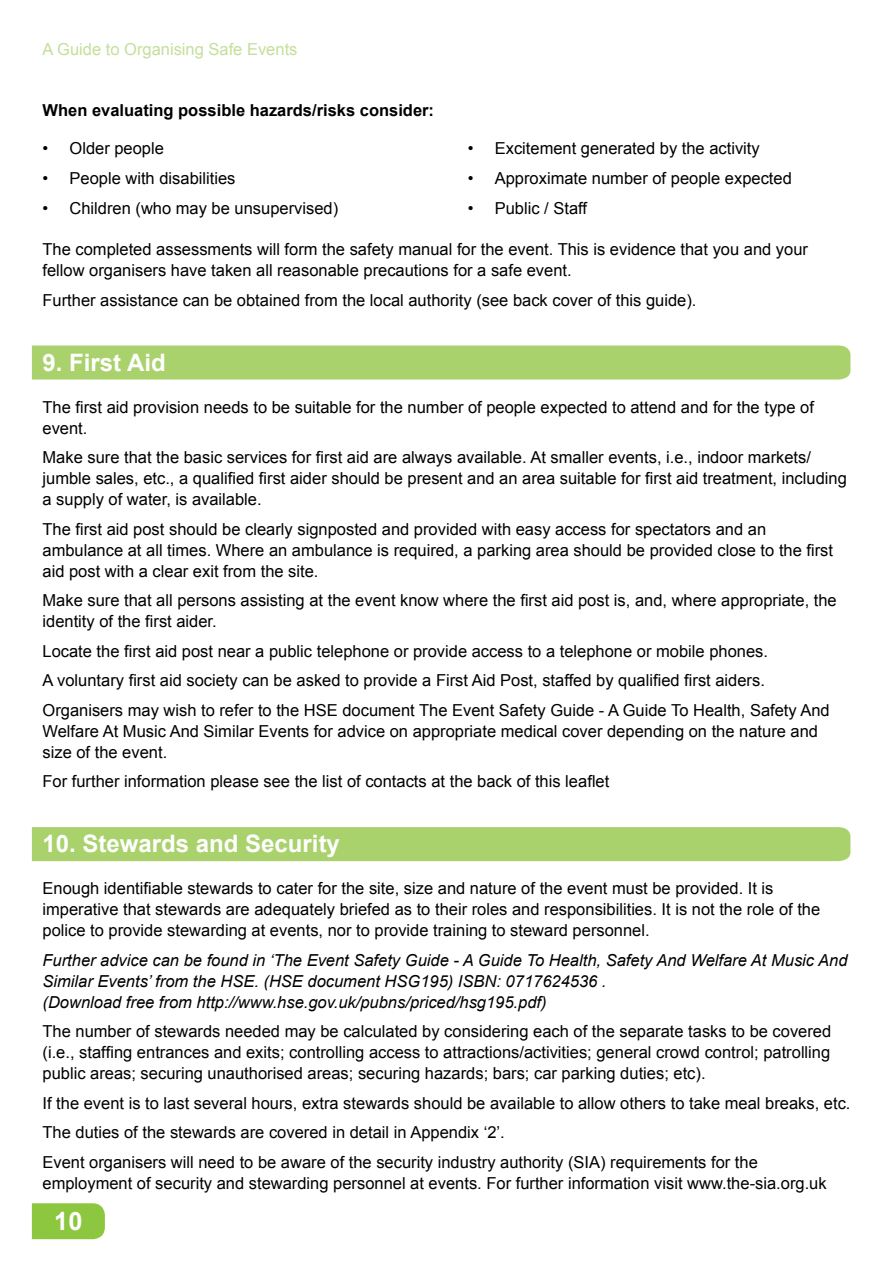
<style>
.page{position:relative;width:893px;height:1263px;background:#fff}
.page>*{position:absolute;margin:0;border:0;box-sizing:border-box;transform-origin:0 0}
.t1{font:700 25.35px "Arial";color:#fff}
.t2{font:700 24px "Arial";color:#fff}
.t3{font:16.5px/21px "Arial";color:#000}
.t4{font:italic 16.5px/21px "Arial";color:#000}
.t5{font:700 16.5px "Arial";color:#000}
.t6{font:16.5px "Arial";color:#c4df9b}
</style>
<div class="page">
<div style="left:32px;top:1203px;width:73px;height:36px;background:#8dc63f"></div>
<div style="left:32px;top:345px;width:818px;height:34px;background:#a9d26d"></div>
<div style="left:32px;top:827px;width:818px;height:34px;background:#a9d26d"></div>
<p class="t6" style="left:43px;top:38px;width:256px">A Guide to Organising Safe Events</p>
<p class="t5" style="left:43px;top:99px;width:393px">When evaluating possible hazards/risks consider:</p>
<p class="t3" style="left:43px;top:138px;width:123px">• Older people</p>
<p class="t3" style="left:43px;top:168px;width:194px">• People with disabilities</p>
<p class="t3" style="left:43px;top:197px;width:297px">• Children (who may be unsupervised)</p>
<p class="t3" style="left:468px;top:138px;width:294px">• Excitement generated by the activity</p>
<p class="t3" style="left:468px;top:168px;width:326px">• Approximate number of people expected</p>
<p class="t3" style="left:468px;top:197px;width:121px">• Public / Staff</p>
<p class="t3" style="left:43px;top:239px;width:767px">The completed assessments will form the safety manual for the event. This is evidence that you and your fellow organisers have taken all reasonable precautions for a safe event.</p>
<p class="t3" style="left:43px;top:290px;width:655px">Further assistance can be obtained from the local authority (see back cover of this guide).</p>
<h2 class="t2" style="left:43px;top:346px;width:125px">9. First Aid</h2>
<p class="t3" style="left:43px;top:397px;width:773px">The first aid provision needs to be suitable for the number of people expected to attend and for the type of event.</p>
<p class="t3" style="left:43px;top:447px;width:806px">Make sure that the basic services for first aid are always available. At smaller events, i.e., indoor markets/ jumble sales, etc., a qualified first aider should be present and an area suitable for first aid treatment, including a supply of water, is available.</p>
<p class="t3" style="left:43px;top:519px;width:792px">The first aid post should be clearly signposted and provided with easy access for spectators and an ambulance at all times. Where an ambulance is required, a parking area should be provided close to the first aid post with a clear exit from the site.</p>
<p class="t3" style="left:43px;top:590px;width:796px">Make sure that all persons assisting at the event know where the first aid post is, and, where appropriate, the identity of the first aider.</p>
<p class="t3" style="left:43px;top:636px;width:789px;line-height:29.5px">Locate the first aid post near a public telephone or provide access to a telephone or mobile phones.<br>A voluntary first aid society can be asked to provide a First Aid Post, staffed by qualified first aiders.<br>Organisers may wish to refer to the HSE document The Event Safety Guide - A Guide To Health, Safety And</p>
<p class="t3" style="left:43px;top:721px;width:777px">Welfare At Music And Similar Events for advice on appropriate medical cover depending on the nature and size of the event.</p>
<p class="t3" style="left:43px;top:771px;width:568px">For further information please see the list of contacts at the back of this leaflet</p>
<h2 class="t2" style="left:43px;top:828px;width:299px">10. Stewards and Security</h2>
<p class="t3" style="left:43px;top:878px;width:779px">Enough identifiable stewards to cater for the site, size and nature of the event must be provided. It is imperative that stewards are adequately briefed as to their roles and responsibilities. It is not the role of the police to provide stewarding at events, nor to provide training to steward personnel.</p>
<p class="t4" style="left:43px;top:950px;width:806px">Further advice can be found in ‘The Event Safety Guide - A Guide To Health, Safety And Welfare At Music And<br>Similar Events’ from the HSE. (HSE document HSG195) ISBN: 0717624536 .<br>(Download free from http://www.hse.gov.uk/pubns/priced/hsg195.pdf)</p>
<p class="t3" style="left:43px;top:1021px;width:790px;text-align:justify">The number of stewards needed may be calculated by considering each of the separate tasks to be covered (i.e., staffing entrances and exits; controlling access to attractions/activities; general crowd control; patrolling public areas; securing unauthorised areas; securing hazards; bars; car parking duties; etc).</p>
<p class="t3" style="left:43px;top:1088px;width:809px;line-height:29.5px">If the event is to last several hours, extra stewards should be available to allow others to take meal breaks, etc.<br>The duties of the stewards are covered in detail in Appendix ‘2’.<br>Event organisers will need to be aware of the security industry authority (SIA) requirements for the</p>
<p class="t3" style="left:43px;top:1173px;width:786px">employment of security and stewarding personnel at events. For further information visit www.the-sia.org.uk</p>
<h1 class="t1" style="left:54px;top:1204px;width:30px">10</h1>
</div>
